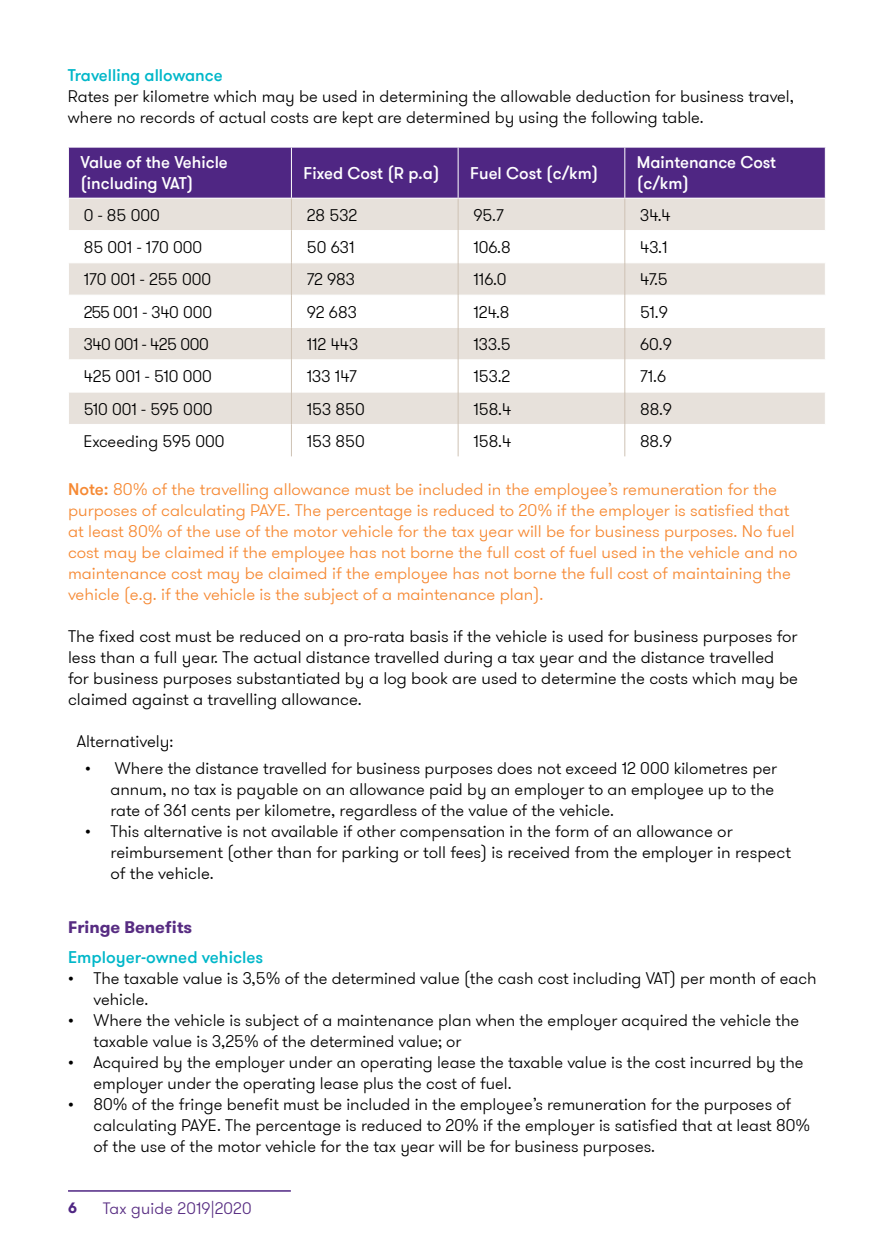
<style>
.page{position:relative;width:893px;height:1259px;background:#fff}
.page>*{position:absolute;margin:0;border:0;box-sizing:border-box;transform-origin:0 0}
.t1{font:300 16.8px/21px "GT Walsheim Pro";color:#000}
.t2{font:300 16.8px/21px "GT Walsheim Pro";color:#f68933}
.t3{font:500 16.8px/21px "GT Walsheim Pro";color:#fff}
.t4{font:500 16.8px "GT Walsheim Pro";color:#00b7c9}
.t5{font:700 16.8px "GT Walsheim Pro";color:#572c82}
.t6{font:300 16.8px "GT Walsheim Pro";letter-spacing:-.025em;color:#000}
.t7{font:300 16.5px "GT Walsheim Pro";letter-spacing:.01em;color:#572c82}
.t8{font:700 15px "GT Walsheim Pro";color:#4f2683}
.s1{font-weight:500}
</style>
<div class="page">
<hr style="left:68px;top:1190px;width:223px;height:1px;background:#4f2683">
<div style="left:69px;top:148px;width:756px;height:50px;background:#4f2683"></div>
<svg style="left:69px;top:199px;width:756px;height:225px;fill:#e7e1db"></svg>
<hr style="left:291px;top:147px;width:1px;height:51px;background:#fff">
<hr style="left:458px;top:147px;width:1px;height:51px;background:#fff">
<hr style="left:624px;top:147px;width:1px;height:51px;background:#fff">
<hr style="left:68px;top:230px;width:223px;height:1px;background:#fff">
<hr style="left:292px;top:230px;width:166px;height:1px;background:#fff">
<hr style="left:458px;top:230px;width:166px;height:1px;background:#fff">
<hr style="left:625px;top:230px;width:201px;height:1px;background:#fff">
<hr style="left:68px;top:262px;width:223px;height:1px;background:#fff">
<hr style="left:292px;top:262px;width:166px;height:1px;background:#fff">
<hr style="left:458px;top:262px;width:166px;height:1px;background:#fff">
<hr style="left:625px;top:262px;width:201px;height:1px;background:#fff">
<hr style="left:68px;top:295px;width:223px;height:1px;background:#fff">
<hr style="left:292px;top:295px;width:166px;height:1px;background:#fff">
<hr style="left:458px;top:295px;width:166px;height:1px;background:#fff">
<hr style="left:625px;top:295px;width:201px;height:1px;background:#fff">
<hr style="left:68px;top:327px;width:223px;height:1px;background:#fff">
<hr style="left:292px;top:327px;width:166px;height:1px;background:#fff">
<hr style="left:458px;top:327px;width:166px;height:1px;background:#fff">
<hr style="left:625px;top:327px;width:201px;height:1px;background:#fff">
<hr style="left:68px;top:359px;width:223px;height:1px;background:#fff">
<hr style="left:292px;top:359px;width:166px;height:1px;background:#fff">
<hr style="left:458px;top:359px;width:166px;height:1px;background:#fff">
<hr style="left:625px;top:359px;width:201px;height:1px;background:#fff">
<hr style="left:68px;top:391px;width:223px;height:1px;background:#fff">
<hr style="left:292px;top:391px;width:166px;height:1px;background:#fff">
<hr style="left:458px;top:391px;width:166px;height:1px;background:#fff">
<hr style="left:625px;top:391px;width:201px;height:1px;background:#fff">
<hr style="left:291px;top:198px;width:1px;height:32px;background:#cec2b4">
<hr style="left:458px;top:198px;width:1px;height:32px;background:#cec2b4">
<hr style="left:624px;top:198px;width:1px;height:32px;background:#cec2b4">
<hr style="left:291px;top:230px;width:1px;height:33px;background:#cec2b4">
<hr style="left:458px;top:230px;width:1px;height:33px;background:#cec2b4">
<hr style="left:624px;top:230px;width:1px;height:33px;background:#cec2b4">
<hr style="left:291px;top:263px;width:1px;height:32px;background:#cec2b4">
<hr style="left:458px;top:263px;width:1px;height:32px;background:#cec2b4">
<hr style="left:624px;top:263px;width:1px;height:32px;background:#cec2b4">
<hr style="left:291px;top:295px;width:1px;height:32px;background:#cec2b4">
<hr style="left:458px;top:295px;width:1px;height:32px;background:#cec2b4">
<hr style="left:624px;top:295px;width:1px;height:32px;background:#cec2b4">
<hr style="left:291px;top:327px;width:1px;height:33px;background:#cec2b4">
<hr style="left:458px;top:327px;width:1px;height:33px;background:#cec2b4">
<hr style="left:624px;top:327px;width:1px;height:33px;background:#cec2b4">
<hr style="left:291px;top:360px;width:1px;height:32px;background:#cec2b4">
<hr style="left:458px;top:360px;width:1px;height:32px;background:#cec2b4">
<hr style="left:624px;top:360px;width:1px;height:32px;background:#cec2b4">
<hr style="left:291px;top:392px;width:1px;height:32px;background:#cec2b4">
<hr style="left:458px;top:392px;width:1px;height:32px;background:#cec2b4">
<hr style="left:624px;top:392px;width:1px;height:32px;background:#cec2b4">
<hr style="left:291px;top:424px;width:1px;height:32px;background:#cec2b4">
<hr style="left:458px;top:424px;width:1px;height:32px;background:#cec2b4">
<hr style="left:624px;top:424px;width:1px;height:32px;background:#cec2b4">
<p class="t4" style="left:68px;top:64px;width:156px">Travelling allowance</p>
<p class="t1" style="left:68px;top:86px;width:727px">Rates per kilometre which may be used in determining the allowable deduction for business travel, where no records of actual costs are kept are determined by using the following table.</p>
<p class="t3" style="left:80px;top:152px;width:149px">Value of the Vehicle (including VAT)</p>
<p class="t3" style="left:303px;top:163px;width:138px">Fixed Cost (R p.a)</p>
<p class="t3" style="left:470px;top:163px;width:130px">Fuel Cost (c/km)</p>
<p class="t3" style="left:637px;top:152px;width:141px">Maintenance Cost (c/km)</p>
<p class="t1" style="left:84px;top:205px;width:78px">0 - 85 000</p>
<p class="t1" style="left:307px;top:205px;width:52px">28 532</p>
<p class="t1" style="left:473px;top:205px;width:32px">95.7</p>
<p class="t1" style="left:640px;top:205px;width:32px">34.4</p>
<p class="t1" style="left:84px;top:237px;width:120px">85 001 - 170 000</p>
<p class="t1" style="left:307px;top:237px;width:49px">50 631</p>
<p class="t1" style="left:473px;top:237px;width:39px">106.8</p>
<p class="t1" style="left:640px;top:237px;width:29px">43.1</p>
<p class="t1" style="left:84px;top:269px;width:129px">170 001 - 255 000</p>
<p class="t1" style="left:307px;top:269px;width:50px">72 983</p>
<p class="t1" style="left:473px;top:269px;width:35px">116.0</p>
<p class="t1" style="left:640px;top:269px;width:29px">47.5</p>
<p class="t1" style="left:84px;top:302px;width:130px">255 001 - 340 000</p>
<p class="t1" style="left:307px;top:302px;width:52px">92 683</p>
<p class="t1" style="left:473px;top:302px;width:38px">124.8</p>
<p class="t1" style="left:640px;top:302px;width:29px">51.9</p>
<p class="t6" style="left:84px;top:333px;width:127px">340 001 - 425 000</p>
<p class="t1" style="left:307px;top:334px;width:53px">112 443</p>
<p class="t1" style="left:473px;top:334px;width:39px">133.5</p>
<p class="t1" style="left:640px;top:334px;width:33px">60.9</p>
<p class="t1" style="left:84px;top:366px;width:130px">425 001 - 510 000</p>
<p class="t1" style="left:307px;top:366px;width:51px">133 147</p>
<p class="t1" style="left:473px;top:366px;width:38px">153.2</p>
<p class="t1" style="left:640px;top:366px;width:28px">71.6</p>
<p class="t1" style="left:84px;top:398px;width:130px">510 001 - 595 000</p>
<p class="t1" style="left:307px;top:398px;width:60px">153 850</p>
<p class="t1" style="left:473px;top:398px;width:39px">158.4</p>
<p class="t1" style="left:640px;top:398px;width:34px">88.9</p>
<p class="t1" style="left:84px;top:431px;width:142px">Exceeding 595 000</p>
<p class="t1" style="left:307px;top:431px;width:60px">153 850</p>
<p class="t1" style="left:473px;top:431px;width:39px">158.4</p>
<p class="t1" style="left:640px;top:431px;width:34px">88.9</p>
<p class="t2" style="left:68px;top:479px;width:731px"><span class="s1">Note:</span> 80% of the travelling allowance must be included in the employee’s remuneration for the purposes of calculating PAYE. The percentage is reduced to 20% if the employer is satisfied that at least 80% of the use of the motor vehicle for the tax year will be for business purposes. No fuel cost may be claimed if the employee has not borne the full cost of fuel used in the vehicle and no maintenance cost may be claimed if the employee has not borne the full cost of maintaining the vehicle (e.g. if the vehicle is the subject of a maintenance plan).</p>
<p class="t1" style="left:68px;top:626px;width:732px">The fixed cost must be reduced on a pro-rata basis if the vehicle is used for business purposes for less than a full year. The actual distance travelled during a tax year and the distance travelled for business purposes substantiated by a log book are used to determine the costs which may be claimed against a travelling allowance.</p>
<p class="t1" style="left:77px;top:731px;width:98px">Alternatively:</p>
<p class="t1" style="left:111px;top:758px;width:668px;text-indent:-26px">• Where the distance travelled for business purposes does not exceed 12 000 kilometres per annum, no tax is payable on an allowance paid by an employer to an employee up to the rate of 361 cents per kilometre, regardless of the value of the vehicle.</p>
<p class="t1" style="left:111px;top:821px;width:682px;text-indent:-26px">• This alternative is not available if other compensation in the form of an allowance or reimbursement (other than for parking or toll fees) is received from the employer in respect of the vehicle.</p>
<p class="t5" style="left:68px;top:916px;width:126px">Fringe Benefits</p>
<p class="t4" style="left:68px;top:947px;width:197px">Employer-owned vehicles</p>
<p class="t1" style="left:94px;top:968px;width:724px;text-indent:-26px">• The taxable value is 3,5% of the determined value (the cash cost including VAT) per month of each vehicle.</p>
<p class="t1" style="left:94px;top:1010px;width:707px;text-indent:-26px">• Where the vehicle is subject of a maintenance plan when the employer acquired the vehicle the taxable value is 3,25% of the determined value; or</p>
<p class="t1" style="left:94px;top:1052px;width:711px;text-indent:-26px">• Acquired by the employer under an operating lease the taxable value is the cost incurred by the employer under the operating lease plus the cost of fuel.</p>
<p class="t1" style="left:94px;top:1094px;width:718px;text-indent:-26px">• 80% of the fringe benefit must be included in the employee’s remuneration for the purposes of calculating PAYE. The percentage is reduced to 20% if the employer is satisfied that at least 80% of the use of the motor vehicle for the tax year will be for business purposes.</p>
<p class="t8" style="left:68px;top:1197px;width:10px">6</p>
<p class="t7" style="left:103px;top:1197px;width:150px">Tax guide 2019|2020</p>
</div>
